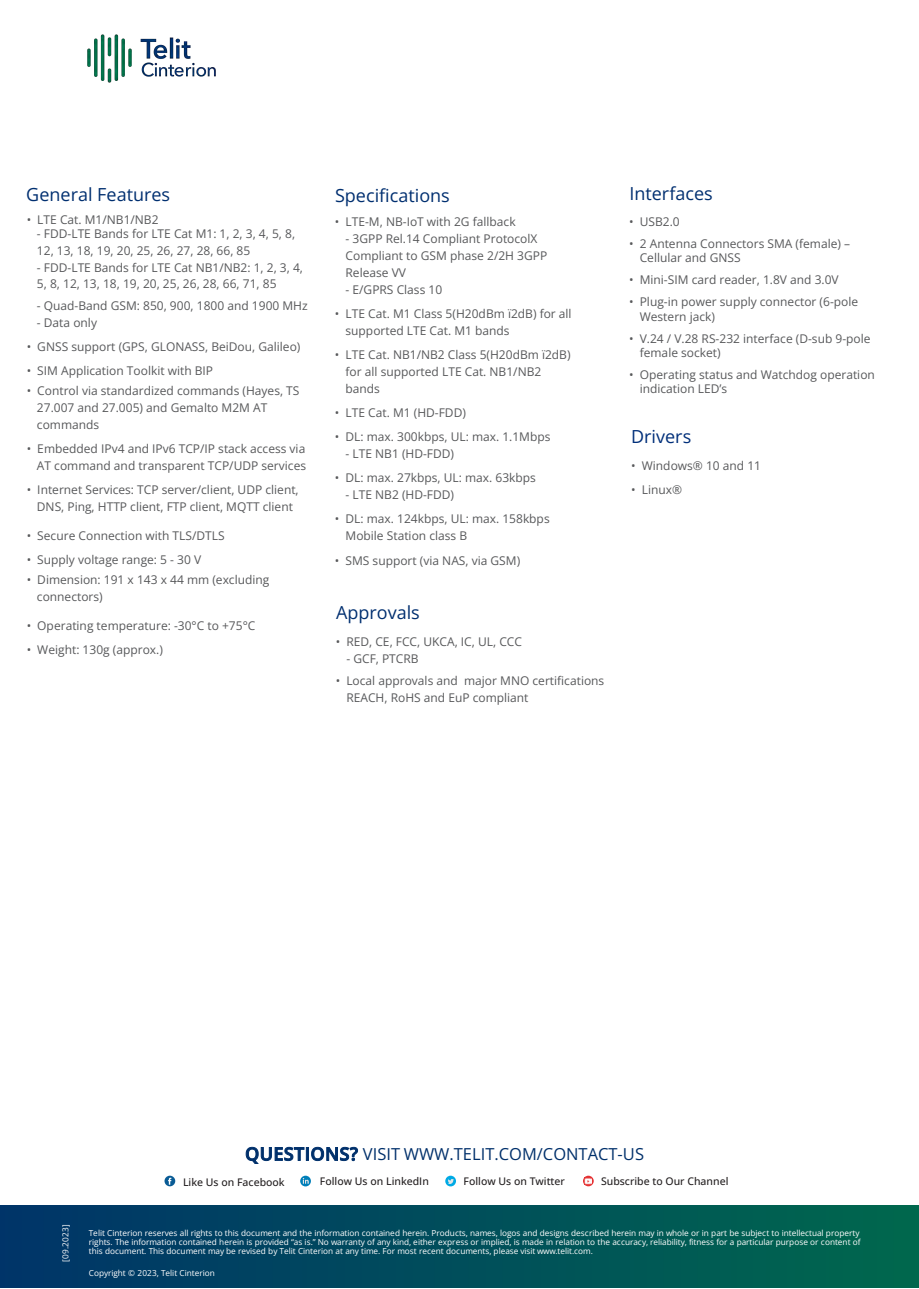
<style>
.page{position:relative;width:919px;height:1289px;background:#fff}
.page>*{position:absolute;margin:0;border:0;box-sizing:border-box;transform-origin:0 0}
.t1{font:18px "Open Sans";color:#002f70}
.t2{font:18px "Open Sans";color:#002f7a}
.t3{font:16.5px "Open Sans";color:#00306b}
.t4{font:12px/16.8px "Open Sans";color:#57585a}
.t5{font:12px "Open Sans";color:#57585a}
.t6{font:500 10.5px "Open Sans";color:#231f20}
.t7{font:8.25px/9px "Open Sans";letter-spacing:-.005em;color:#fff}
.s1{font-style:inherit}
.s2{font-weight:600;font-size:18px}
</style>
<div class="page">
<svg style="left:164px;top:1175px;width:11px;height:11px"></svg>
<img style="left:0;top:1205px;width:918px;height:82px">
<svg style="left:583px;top:1175px;width:10px;height:11px"></svg>
<svg style="left:168px;top:1177px;width:3px;height:7px"></svg>
<svg style="left:300px;top:1175px;width:11px;height:11px"></svg>
<svg style="left:303px;top:1177px;width:6px;height:6px"></svg>
<svg style="left:445px;top:1175px;width:11px;height:11px"></svg>
<svg style="left:447px;top:1178px;width:7px;height:5px"></svg>
<img style="left:87px;top:34px;width:129px;height:49px">
<svg style="left:584px;top:1177px;width:8px;height:7px"></svg>
<h1 class="t1" style="left:26px;top:182px;width:145px">General Features</h1>
<p class="t4" style="left:27px;top:210px;width:133px">• LTE Cat. M1/NB1/NB2</p>
<p class="t4" style="left:37px;top:225px;width:260px">- FDD-LTE Bands for LTE Cat M1: 1, 2, 3, 4, 5, 8,<br>12, 13, 18, 19, 20, 25, 26, 27, 28, 66, 85</p>
<p class="t4" style="left:37px;top:258px;width:267px">- FDD-LTE Bands for LTE Cat NB1/NB2: 1, 2, 3, 4,<br>5, 8, 12, 13, 18, 19, 20, 25, 26, 28, 66, 71, 85</p>
<p class="t4" style="left:37px;top:297px;width:272px">- Quad-Band GSM: 850, 900, 1800 and 1900 MHz</p>
<p class="t4" style="left:37px;top:314px;width:62px">- Data only</p>
<p class="t4" style="left:27px;top:338px;width:275px">• GNSS support (GPS, GLONASS, BeiDou, Galileo)</p>
<p class="t4" style="left:27px;top:362px;width:188px">• SIM Application Toolkit with BIP</p>
<p class="t4" style="left:37px;top:382px;width:264px;text-indent:-10px">• Control via standardized commands (Hayes, TS<br>27.007 and 27.005) and Gemalto M2M AT commands</p>
<p class="t4" style="left:27px;top:440px;width:281px;text-align:right">• Embedded IPv4 and IPv6 TCP/IP stack access via<br>AT command and transparent TCP/UDP services</p>
<p class="t4" style="left:27px;top:481px;width:273px;text-align:center">• Internet Services: TCP server/client, UDP client,<br>DNS, Ping, HTTP client, FTP client, MQTT client</p>
<p class="t4" style="left:27px;top:527px;width:199px">• Secure Connection with TLS/DTLS</p>
<p class="t4" style="left:27px;top:551px;width:176px">• Supply voltage range: 5 - 30 V</p>
<p class="t4" style="left:37px;top:570px;width:234px;text-indent:-10px">• Dimension: 191 x 143 x 44 mm (excluding connectors)</p>
<p class="t4" style="left:27px;top:616px;width:230px">• Operating temperature: -30°C to +75°C</p>
<p class="t5" style="left:27px;top:641px;width:138px"><span class="s1">• Weight:</span> 130g (approx.)</p>
<h1 class="t1" style="left:335px;top:183px;width:116px">Specifications</h1>
<p class="t4" style="left:335px;top:213px;width:182px">• LTE-M, NB-IoT with 2G fallback</p>
<p class="t4" style="left:345px;top:230px;width:203px">- 3GPP Rel.14 Compliant ProtocolX<br>Compliant to GSM phase 2/2H 3GPP<br>Release VV</p>
<p class="t4" style="left:345px;top:280px;width:98px">- E/GPRS Class 10</p>
<p class="t4" style="left:345px;top:305px;width:227px;text-indent:-11px">• LTE Cat. M1 Class 5(H20dBm ï2dB) for all supported LTE Cat. M1 bands</p>
<p class="t4" style="left:345px;top:346px;width:226px;text-indent:-11px">• LTE Cat. NB1/NB2 Class 5(H20dBm ï2dB) for all supported LTE Cat. NB1/NB2 bands</p>
<p class="t4" style="left:335px;top:404px;width:132px">• LTE Cat. M1 (HD-FDD)</p>
<p class="t4" style="left:335px;top:428px;width:217px">• DL: max. 300kbps, UL: max. 1.1Mbps</p>
<p class="t4" style="left:345px;top:445px;width:110px">- LTE NB1 (HD-FDD)</p>
<p class="t4" style="left:335px;top:469px;width:202px">• DL: max. 27kbps, UL: max. 63kbps</p>
<p class="t4" style="left:345px;top:486px;width:110px">- LTE NB2 (HD-FDD)</p>
<p class="t4" style="left:345px;top:510px;width:206px;text-indent:-11px">• DL: max. 124kbps, UL: max. 158kbps<br>Mobile Station class B</p>
<p class="t4" style="left:335px;top:551px;width:187px">• SMS support (via NAS, via GSM)</p>
<h1 class="t1" style="left:336px;top:600px;width:85px">Approvals</h1>
<p class="t4" style="left:336px;top:633px;width:188px">• RED, CE, FCC, UKCA, IC, UL, CCC</p>
<p class="t4" style="left:346px;top:650px;width:74px">- GCF, PTCRB</p>
<p class="t4" style="left:346px;top:672px;width:259px;text-indent:-11px">• Local approvals and major MNO certifications<br>REACH, RoHS and EuP compliant</p>
<h1 class="t1" style="left:629px;top:181px;width:85px">Interfaces</h1>
<p class="t4" style="left:629px;top:213px;width:52px">• USB2.0</p>
<p class="t4" style="left:639px;top:236px;width:212px;line-height:14.4px;text-indent:-11px">• 2 Antenna Connectors SMA (female) –<br>Cellular and GNSS</p>
<p class="t4" style="left:629px;top:271px;width:211px">• Mini-SIM card reader, 1.8V and 3.0V</p>
<p class="t4" style="left:639px;top:294px;width:220px;line-height:14.4px;text-indent:-11px">• Plug-in power supply connector (6-pole<br>Western jack)</p>
<p class="t4" style="left:639px;top:331px;width:232px;line-height:14.4px;text-indent:-11px">• V.24 / V.28 RS-232 interface (D-sub 9-pole female socket)</p>
<p class="t4" style="left:639px;top:367px;width:237px;line-height:14.4px;text-indent:-11px">• Operating status and Watchdog operation indication LED’s</p>
<h1 class="t2" style="left:631px;top:424px;width:62px">Drivers</h1>
<p class="t4" style="left:631px;top:456px;width:131px">• Windows® 10 and 11</p>
<p class="t4" style="left:631px;top:481px;width:53px">• Linux®</p>
<h2 class="t3" style="left:245px;top:1143px;width:400px"><span class="s2">QUESTIONS?</span> VISIT WWW.TELIT.COM/CONTACT-US</h2>
<p class="t6" style="left:183px;top:1174px;width:103px">Like Us on Facebook</p>
<p class="t6" style="left:320px;top:1174px;width:110px">Follow Us on LinkedIn</p>
<p class="t6" style="left:463px;top:1174px;width:103px">Follow Us on Twitter</p>
<p class="t6" style="left:601px;top:1174px;width:129px">Subscribe to Our Channel</p>
<p class="t7" style="left:61px;top:1261px;width:39px;rotate:-90deg">[0<span class="s1">9</span>.2023]</p>
<p class="t7" style="left:89px;top:1228px;width:773px">Telit Cinterion reserves all rights to this document and the information contained herein. Products, names, logos and designs described herein may in whole or in part be subject to intellectual property rights. The information contained herein is provided “as is.” No warranty of any kind, either express or implied, is made in relation to the accuracy, reliability, fitness for a particular purpose or content of this document. This document may be revised by Telit Cinterion at any time. For most recent documents, please visit www.telit.com.</p>
<p class="t7" style="left:89px;top:1268px;width:127px">Copyright © 2023, Telit Cinterion</p>
</div>
